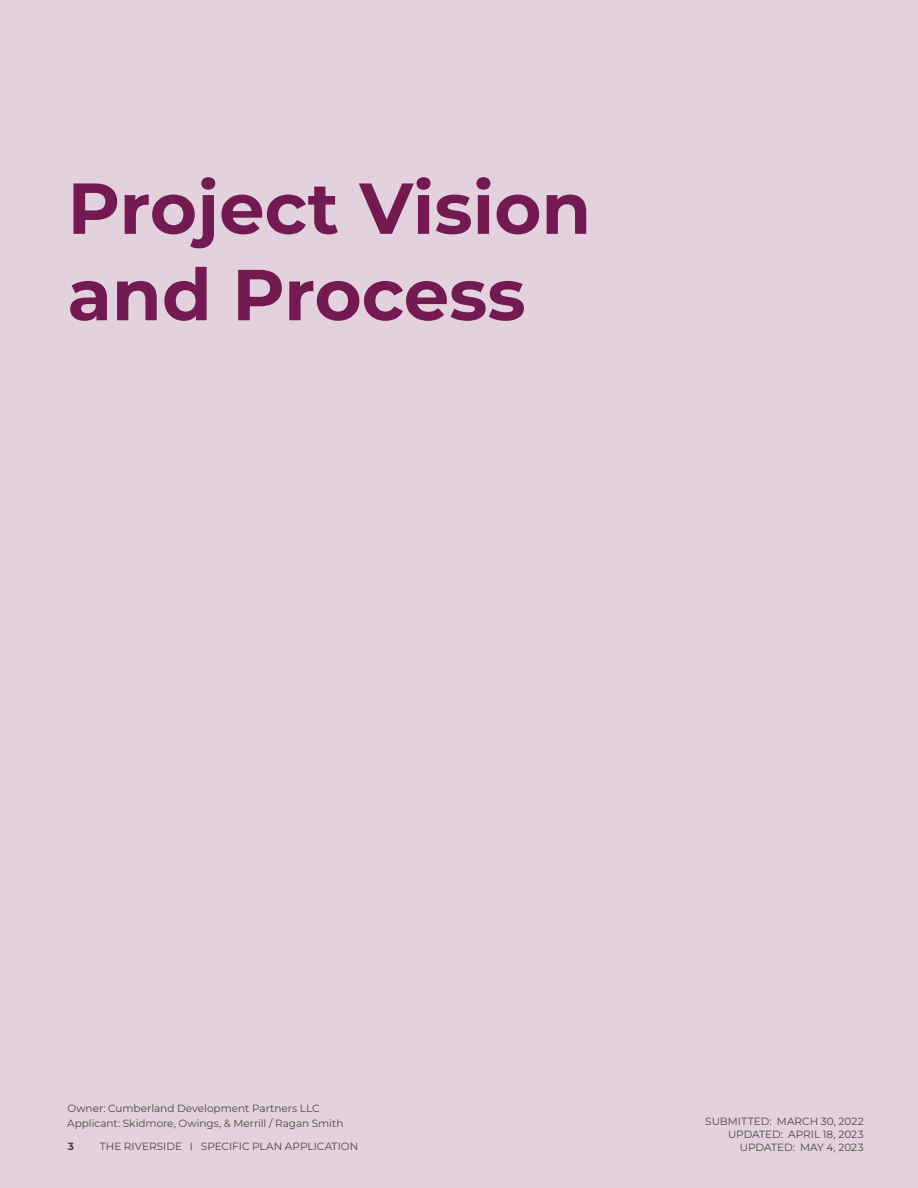
<style>
.page{position:relative;width:918px;height:1188px;background:#e3d1dd}
.page>*{position:absolute;margin:0;border:0;box-sizing:border-box;transform-origin:0 0}
.t1{font:700 72px/86.4px "Montserrat";color:#731a53}
.t2{font:10.5px/12.6px "Montserrat";color:#48483f;text-align:right}
.t3{font:700 10.5px "Montserrat";color:#48483f}
</style>
<div class="page">
<p class="t1" style="left:68px;top:163px;width:525px">Project Vision and Process</p>
<p class="t2" style="left:67px;top:1101px;width:278px;line-height:15px;text-align:left">Owner: Cumberland Development Partners LLC<br>Applicant: Skidmore, Owings, &amp; Merrill / Ragan Smith</p>
<p class="t3" style="left:68px;top:1139px;width:8px">3</p>
<p class="t2" style="left:100px;top:1140px;width:260px">THE RIVERSIDE I SPECIFIC PLAN APPLICATION</p>
<p class="t2" style="left:705px;top:1115px;width:160px">SUBMITTED: MARCH 30, 2022<br>UPDATED: APRIL 18, 2023<br>UPDATED: MAY 4, 2023</p>
</div>
